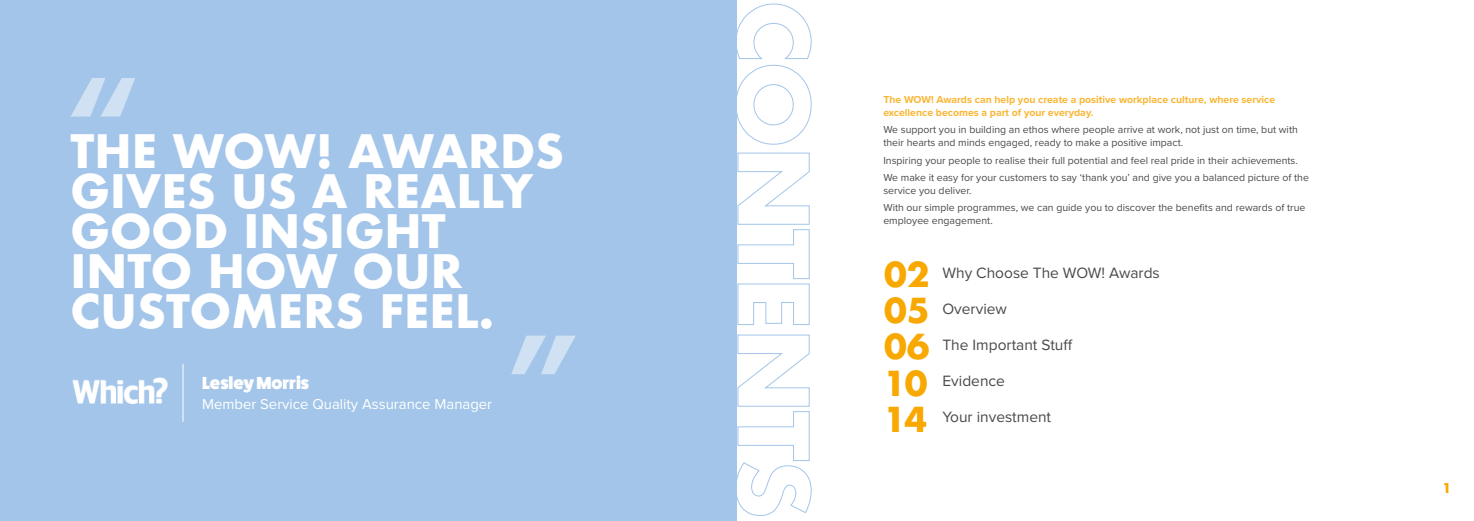
<style>
.page{position:relative;width:1474px;height:521px;background:#fff}
.page>*{position:absolute;margin:0;border:0;box-sizing:border-box;transform-origin:0 0}
.t1{font:700 44.8px/40.2px "Futura";color:#fff}
.t2{font:700 33.51px/36.4px "Futura";color:#f8a800;text-align:justify}
.t3{font:800 17.5px "Fat Frank";color:#fff}
.t4{font:15.49px "Proxima Nova";color:#4a4a49}
.t5{font:14.88px "Proxima Nova";color:#fff}
.t6{font:700 13.12px "Futura";color:#f8a800}
.t7{font:10.5px/17.6px "Proxima Nova";color:#4a4a49}
.t8{font:700 10.5px/12.6px "Proxima Nova";color:#fab634}
</style>
<div class="page">
<div style="left:0;top:0;width:737px;height:521px;background:#a3c5e9"></div>
<svg style="left:71px;top:78px;width:64px;height:39px"></svg>
<svg style="left:511px;top:336px;width:65px;height:38px"></svg>
<img style="left:72px;top:377px;width:96px;height:27px">
<hr style="left:182px;top:364px;width:1px;height:58px;background:#fff">
<svg style="left:737px;top:3px;width:75px;height:142px"></svg>
<svg style="left:737px;top:152px;width:73px;height:173px"></svg>
<svg style="left:737px;top:334px;width:75px;height:182px"></svg>
<h1 class="t1" style="left:71px;top:131px;width:495px">THE WOW! AWARDS<br>GIVES US A REALLY<br>GOOD INSIGHT<br>INTO HOW OUR<br>CUSTOMERS FEEL.</h1>
<h3 class="t3" style="left:202px;top:373px;width:109px">Lesley Morris</h3>
<h3 class="t5" style="left:202px;top:395px;width:291px">Member Service Quality Assurance Manager</h3>
<p class="t8" style="left:883px;top:94px;width:393px">The WOW! Awards can help you create a positive workplace culture, where service excellence becomes a part of your everyday.</p>
<p class="t7" style="left:883px;top:124px;width:416px;line-height:12.6px">We support you in building an ethos where people arrive at work, not just on time, but with their hearts and minds engaged, ready to make a positive impact.</p>
<p class="t7" style="left:883px;top:151px;width:427px">Inspiring your people to realise their full potential and feel real pride in their achievements.<br>We make it easy for your customers to say ‘thank you’ and give you a balanced picture of the</p>
<p class="t7" style="left:883px;top:182px;width:423px">service you deliver.<br>With our simple programmes, we can guide you to discover the benefits and rewards of true</p>
<p class="t7" style="left:883px;top:212px;width:111px">employee engagement.</p>
<h2 class="t2" style="left:883px;top:256px;width:48px">02<br>05<br>06<br>10<br>14</h2>
<h3 class="t4" style="left:942px;top:263px;width:219px">Why Choose The WOW! Awards</h3>
<h3 class="t4" style="left:942px;top:300px;width:66px">Overview</h3>
<h3 class="t4" style="left:942px;top:336px;width:132px">The Important Stuff</h3>
<h3 class="t4" style="left:942px;top:372px;width:64px">Evidence</h3>
<h3 class="t4" style="left:942px;top:408px;width:110px">Your investment</h3>
<p class="t6" style="left:1442px;top:479px;width:10px">1</p>
</div>
